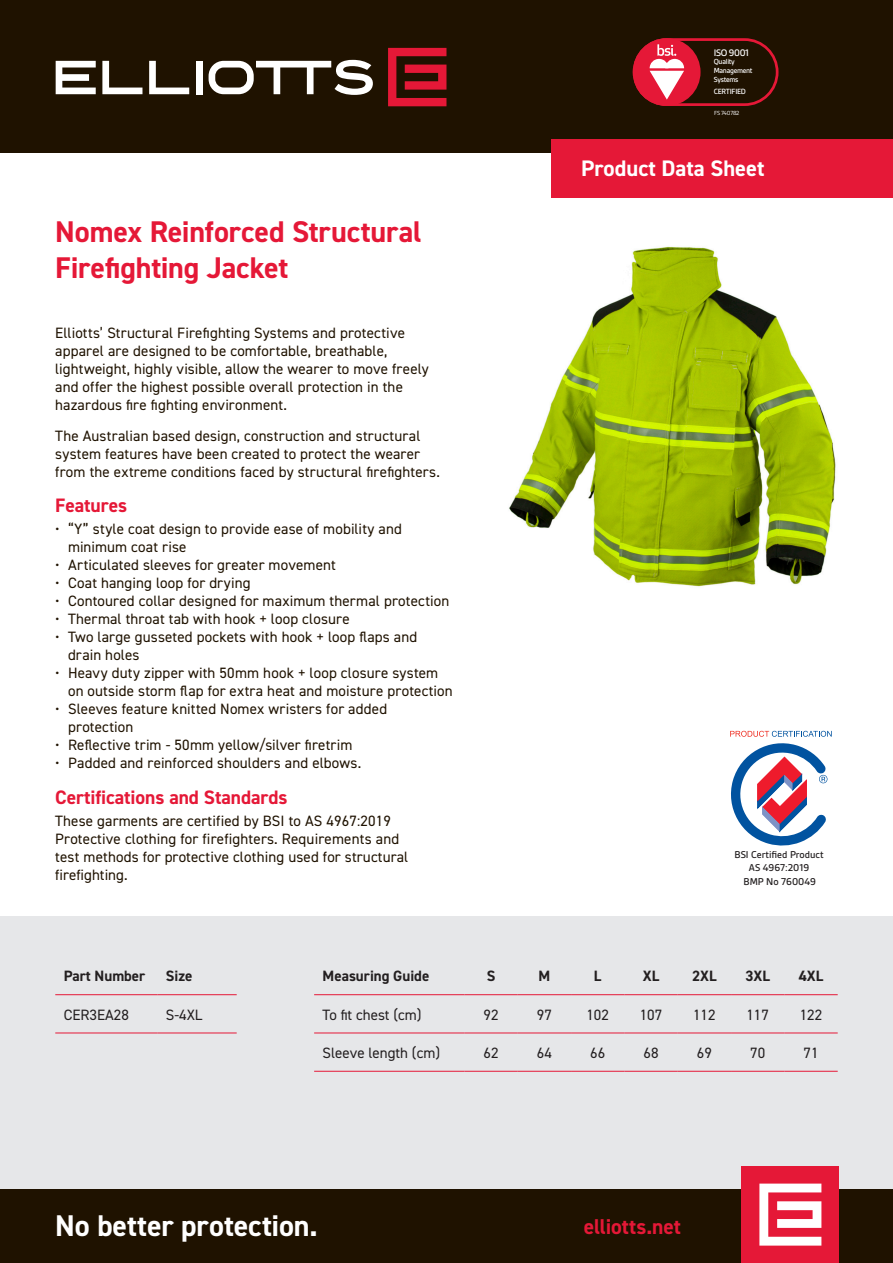
<style>
.page{position:relative;width:893px;height:1263px;background:#fff}
.page>*{position:absolute;margin:0;border:0;box-sizing:border-box;transform-origin:0 0}
.Heading{font:700 30px/36px "DIN2014";letter-spacing:-.005em;color:#e51837}
.t1{font:700 30px "DIN2014";letter-spacing:-.005em;color:#fff}
.t2{font:700 22.5px "DIN2014";color:#fff}
.t3{font:700 21.45px "DIN2014";letter-spacing:-.005em;color:#e51837}
.Body{font:700 19.5px "DIN2014";letter-spacing:-.005em;color:#e51837}
.Subhead_2{font:700 19.5px "DIN2014";letter-spacing:-.005em;color:#e51837}
.Body-2{font:15px/18px "DIN2014";letter-spacing:.01em;color:#1f1200}
.Table_Body{font:15px "DIN2014";color:#231f20}
.Table_Heading{font:700 15px "DIN2014";color:#231f20}
.t4{font:500 10.65px/13.6px "Gesta";color:#231f20;text-align:center}
.t5{font:500 10.2px "Gesta";letter-spacing:-.035em;color:#fff}
.t6{font:500 8.1px "Gesta";letter-spacing:-.035em;color:#fff}
.t7{font:500 7.95px/8.6px "Gesta";letter-spacing:-.035em;color:#fff}
.t8{font:6.3px "Gesta";letter-spacing:-.035em;color:#fff}
</style>
<div class="page">
<div style="left:0;top:0;width:893px;height:153px;background:#1f1200"></div>
<div style="left:0;top:1189px;width:893px;height:74px;background:#1f1200"></div>
<div style="left:0;top:916px;width:893px;height:273px;background:#e6e7e9"></div>
<hr style="left:55px;top:1032px;width:102px;height:1px;background:#e51837">
<hr style="left:157px;top:1032px;width:80px;height:1px;background:#e51837">
<hr style="left:55px;top:994px;width:102px;height:1px;background:#e51837">
<hr style="left:157px;top:994px;width:80px;height:1px;background:#e51837">
<hr style="left:314px;top:1032px;width:150px;height:1px;background:#e51837">
<hr style="left:464px;top:1032px;width:54px;height:1px;background:#e51837">
<hr style="left:518px;top:1032px;width:53px;height:1px;background:#e51837">
<hr style="left:571px;top:1032px;width:53px;height:1px;background:#e51837">
<hr style="left:624px;top:1032px;width:54px;height:1px;background:#e51837">
<hr style="left:678px;top:1032px;width:53px;height:1px;background:#e51837">
<hr style="left:731px;top:1032px;width:53px;height:1px;background:#e51837">
<hr style="left:784px;top:1032px;width:54px;height:1px;background:#e51837">
<hr style="left:314px;top:1071px;width:150px;height:1px;background:#e51837">
<hr style="left:464px;top:1071px;width:54px;height:1px;background:#e51837">
<hr style="left:518px;top:1071px;width:53px;height:1px;background:#e51837">
<hr style="left:571px;top:1071px;width:53px;height:1px;background:#e51837">
<hr style="left:624px;top:1071px;width:54px;height:1px;background:#e51837">
<hr style="left:678px;top:1071px;width:53px;height:1px;background:#e51837">
<hr style="left:731px;top:1071px;width:53px;height:1px;background:#e51837">
<hr style="left:784px;top:1071px;width:54px;height:1px;background:#e51837">
<hr style="left:314px;top:994px;width:150px;height:1px;background:#e51837">
<hr style="left:464px;top:994px;width:54px;height:1px;background:#e51837">
<hr style="left:518px;top:994px;width:53px;height:1px;background:#e51837">
<hr style="left:571px;top:994px;width:53px;height:1px;background:#e51837">
<hr style="left:624px;top:994px;width:54px;height:1px;background:#e51837">
<hr style="left:678px;top:994px;width:53px;height:1px;background:#e51837">
<hr style="left:731px;top:994px;width:53px;height:1px;background:#e51837">
<hr style="left:784px;top:994px;width:54px;height:1px;background:#e51837">
<svg style="left:730px;top:731px;width:102px;height:115px"></svg>
<img style="left:509px;top:246px;width:327px;height:341px">
<div style="left:551px;top:139px;width:342px;height:59px;background:#e51837"></div>
<svg style="left:388px;top:48px;width:58px;height:58px"></svg>
<div style="left:196px;top:61px;width:6px;height:33px;background:#fff"></div>
<svg style="left:209px;top:60px;width:164px;height:35px"></svg>
<svg style="left:56px;top:61px;width:40px;height:33px"></svg>
<svg style="left:102px;top:61px;width:40px;height:33px"></svg>
<svg style="left:149px;top:61px;width:40px;height:33px"></svg>
<div style="left:741px;top:1166px;width:98px;height:97px;background:#e51837"></div>
<svg style="left:759px;top:1183px;width:62px;height:62px"></svg>
<svg style="left:633px;top:38px;width:145px;height:68px"></svg>
<p class="t5" style="left:714px;top:47px;width:37px">ISO 9001</p>
<p class="t7" style="left:714px;top:58px;width:40px">Quality<br>Management<br>Systems</p>
<p class="t6" style="left:714px;top:87px;width:34px">CERTIFIED</p>
<p class="t8" style="left:714px;top:109px;width:27px">FS 740782</p>
<p class="Heading" style="left:55px;top:213px;width:368px">Nomex Reinforced Structural<br>Firefighting Jacket</p>
<p class="Body-2" style="left:55px;top:324px;width:375px">Elliotts’ Structural Firefighting Systems and protective apparel are designed to be comfortable, breathable, lightweight, highly visible, allow the wearer to move freely and offer the highest possible overall protection in the hazardous fire fighting environment.</p>
<p class="Body-2" style="left:55px;top:426px;width:386px">The Australian based design, construction and structural system features have been created to protect the wearer from the extreme conditions faced by structural firefighters.</p>
<p class="Subhead_2" style="left:55px;top:492px;width:74px">Features</p>
<p class="Body-2" style="left:68px;top:520px;width:335px;text-indent:-13px">• “Y” style coat design to provide ease of mobility and minimum coat rise</p>
<p class="Body-2" style="left:55px;top:556px;width:282px">• Articulated sleeves for greater movement</p>
<p class="Body-2" style="left:55px;top:574px;width:197px">• Coat hanging loop for drying</p>
<p class="Body-2" style="left:55px;top:592px;width:396px">• Contoured collar designed for maximum thermal protection</p>
<p class="Body-2" style="left:55px;top:610px;width:296px">• Thermal throat tab with hook + loop closure</p>
<p class="Body-2" style="left:68px;top:628px;width:351px;text-indent:-13px">• Two large gusseted pockets with hook + loop flaps and drain holes</p>
<p class="Body-2" style="left:68px;top:664px;width:386px;text-indent:-13px">• Heavy duty zipper with 50mm hook + loop closure system on outside storm flap for extra heat and moisture protection</p>
<p class="Body-2" style="left:68px;top:700px;width:321px;text-indent:-13px">• Sleeves feature knitted Nomex wristers for added protection</p>
<p class="Body-2" style="left:55px;top:736px;width:299px">• Reflective trim - 50mm yellow/silver firetrim</p>
<p class="Body-2" style="left:55px;top:754px;width:308px">• Padded and reinforced shoulders and elbows.</p>
<p class="Body" style="left:55px;top:784px;width:234px">Certifications and Standards</p>
<p class="Body-2" style="left:55px;top:811px;width:355px">These garments are certified by BSI to AS 4967:2019<br>Protective clothing for firefighters. Requirements and test methods for protective clothing used for structural firefighting.</p>
<h2 class="t2" style="left:581px;top:154px;width:185px">Product Data Sheet</h2>
<p class="t4" style="left:735px;top:847px;width:91px">BSI Certified Product<br>AS 4967:2019<br>BMP No 760049</p>
<p class="Table_Heading" style="left:64px;top:966px;width:83px">Part Number</p>
<p class="Table_Heading" style="left:166px;top:966px;width:28px">Size</p>
<p class="Table_Body" style="left:64px;top:1005px;width:67px">CER3EA28</p>
<p class="Table_Body" style="left:166px;top:1005px;width:38px">S-4XL</p>
<p class="Table_Heading" style="left:323px;top:966px;width:108px">Measuring Guide</p>
<p class="Table_Heading" style="left:487px;top:966px;width:10px">S</p>
<p class="Table_Heading" style="left:538px;top:966px;width:13px">M</p>
<p class="Table_Heading" style="left:594px;top:966px;width:9px">L</p>
<p class="Table_Heading" style="left:643px;top:966px;width:18px">XL</p>
<p class="Table_Heading" style="left:692px;top:966px;width:26px">2XL</p>
<p class="Table_Heading" style="left:745px;top:966px;width:26px">3XL</p>
<p class="Table_Heading" style="left:799px;top:966px;width:26px">4XL</p>
<p class="Table_Body" style="left:323px;top:1005px;width:101px">To fit chest (cm)</p>
<p class="Table_Body" style="left:484px;top:1005px;width:16px">92</p>
<p class="Table_Body" style="left:537px;top:1005px;width:16px">97</p>
<p class="Table_Body" style="left:586px;top:1005px;width:24px">102</p>
<p class="Table_Body" style="left:640px;top:1005px;width:24px">107</p>
<p class="Table_Body" style="left:693px;top:1005px;width:24px">112</p>
<p class="Table_Body" style="left:746px;top:1005px;width:24px">117</p>
<p class="Table_Body" style="left:800px;top:1005px;width:24px">122</p>
<p class="Table_Body" style="left:323px;top:1043px;width:119px">Sleeve length (cm)</p>
<p class="Table_Body" style="left:483px;top:1043px;width:16px">62</p>
<p class="Table_Body" style="left:537px;top:1043px;width:16px">64</p>
<p class="Table_Body" style="left:590px;top:1043px;width:16px">66</p>
<p class="Table_Body" style="left:643px;top:1043px;width:16px">68</p>
<p class="Table_Body" style="left:697px;top:1043px;width:16px">69</p>
<p class="Table_Body" style="left:750px;top:1043px;width:16px">70</p>
<p class="Table_Body" style="left:803px;top:1043px;width:16px">71</p>
<h1 class="t1" style="left:55px;top:1206px;width:264px">No better protection.</h1>
<h3 class="t3" style="left:584px;top:1213px;width:99px">elliotts.net</h3>
</div>
